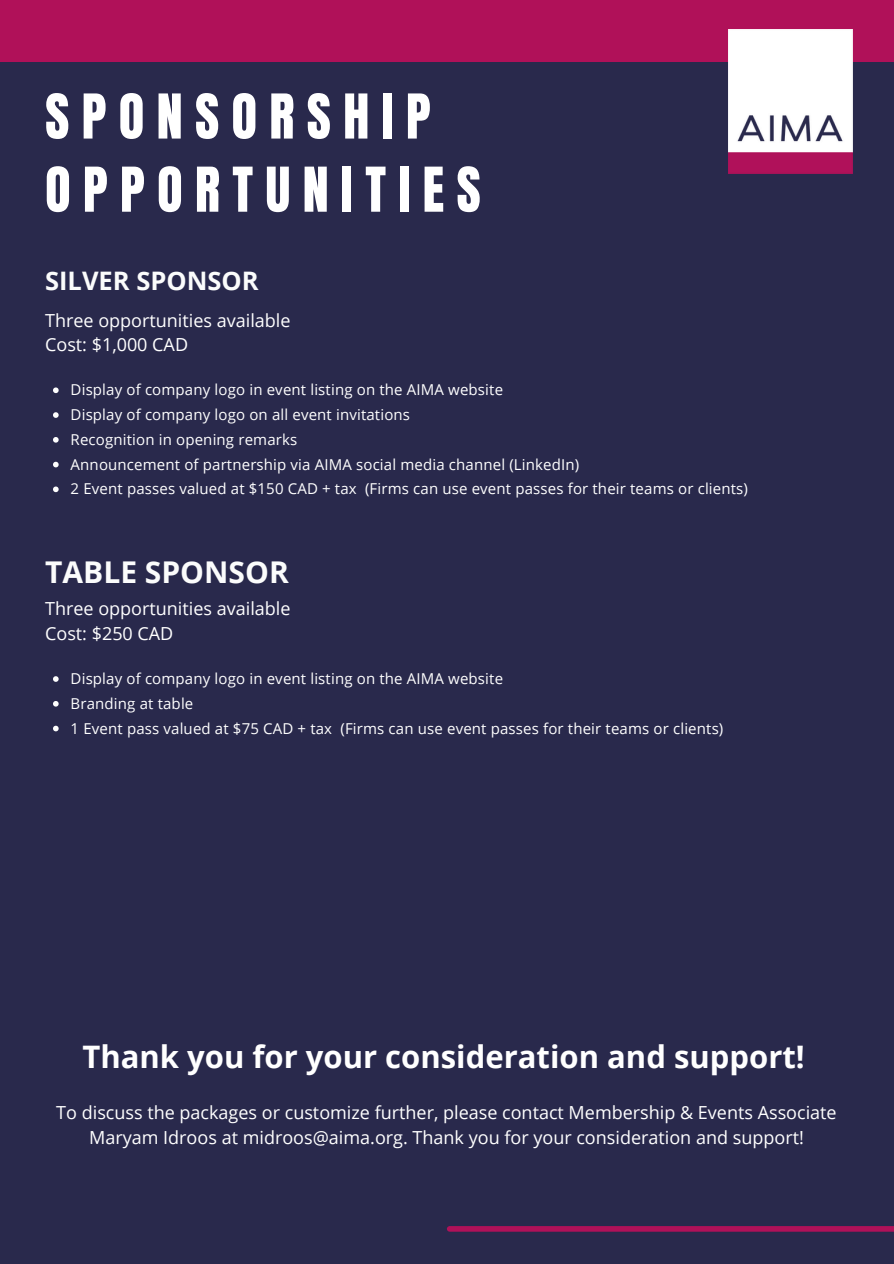
<style>
.page{position:relative;width:894px;height:1264px;background:#fff}
.page>*{position:absolute;margin:0;border:0;box-sizing:border-box;transform-origin:0 0}
.t1{font:52.5px/73.2px "Anton";letter-spacing:.235em;color:#fff}
.t2{font:700 31.05px "Open Sans";color:#fff}
.t3{font:700 30px "Open Sans";color:#fbfcfc}
.t4{font:700 25.5px "Open Sans";color:#fbfcfc}
.t5{font:18px/24.8px "Open Sans";color:#fff}
.t6{font:15px/24.8px "Open Sans";letter-spacing:.01em;color:#fff}
</style>
<div class="page">
<div style="left:0;top:0;width:893px;height:1263px;background:#29294c"></div>
<div style="left:449px;top:1225px;width:444px;height:6px;background:#b01159"></div>
<div style="left:0;top:0;width:893px;height:62px;background:#b01159"></div>
<svg style="left:53px;top:387px;width:6px;height:6px"></svg>
<svg style="left:53px;top:412px;width:6px;height:6px"></svg>
<svg style="left:53px;top:437px;width:6px;height:5px"></svg>
<svg style="left:53px;top:462px;width:6px;height:5px"></svg>
<svg style="left:53px;top:486px;width:6px;height:6px"></svg>
<svg style="left:53px;top:676px;width:6px;height:6px"></svg>
<svg style="left:53px;top:701px;width:6px;height:5px"></svg>
<svg style="left:53px;top:725px;width:6px;height:6px"></svg>
<img style="left:728px;top:30px;width:124px;height:144px">
<h1 class="t1" style="left:45px;top:81px;width:437px">SPONSORSHIP<br>OPPORTUNITIES</h1>
<h3 class="t4" style="left:45px;top:263px;width:215px">SILVER SPONSOR</h3>
<p class="t5" style="left:45px;top:307px;width:247px">Three opportunities available<br>Cost: $1,000 CAD</p>
<p class="t6" style="left:71px;top:377px;width:678px">Display of company logo in event listing on the AIMA website<br>Display of company logo on all event invitations<br>Recognition in opening remarks<br>Announcement of partnership via AIMA social media channel (LinkedIn)<br>2 Event passes valued at $150 CAD + tax (Firms can use event passes for their teams or clients)</p>
<h3 class="t3" style="left:45px;top:551px;width:245px">TABLE SPONSOR</h3>
<p class="t5" style="left:45px;top:596px;width:247px">Three opportunities available<br>Cost: $250 CAD</p>
<p class="t6" style="left:71px;top:666px;width:654px">Display of company logo in event listing on the AIMA website<br>Branding at table<br>1 Event pass valued at $75 CAD + tax (Firms can use event passes for their teams or clients)</p>
<h2 class="t2" style="left:82px;top:1034px;width:723px">Thank you for your consideration and support!</h2>
<p class="t5" style="left:56px;top:1099px;width:781px;text-align:center">To discuss the packages or customize further, please contact Membership &amp; Events Associate<br>Maryam Idroos at midroos@aima.org. Thank you for your consideration and support!</p>
</div>
